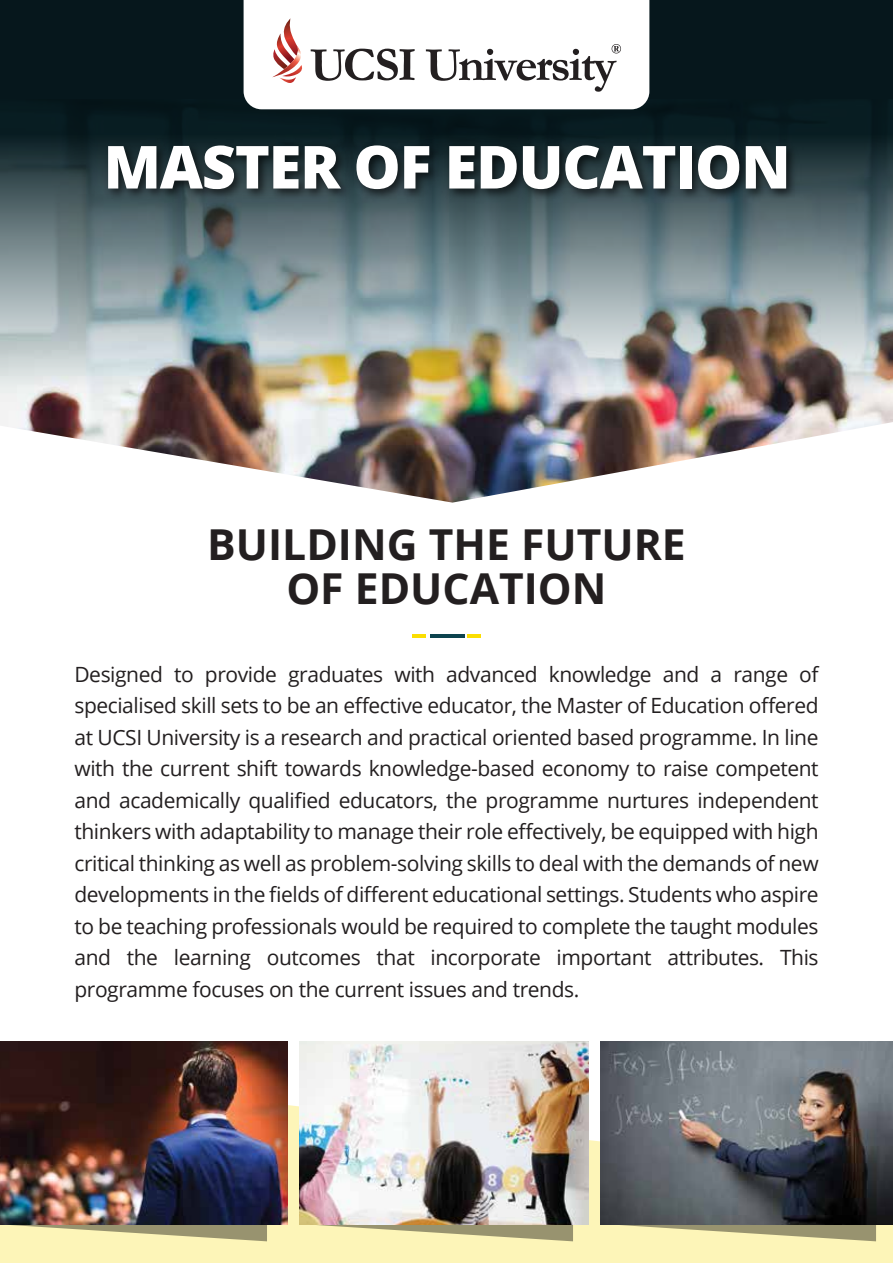
<style>
.page{position:relative;width:893px;height:1263px;background:#fff}
.page>*{position:absolute;margin:0;border:0;box-sizing:border-box;transform-origin:0 0}
.t1{font:800 59.4px "Open Sans";letter-spacing:-.02em;color:#fff}
.t2{font:700 42.6px/44.1px "Open Sans";color:#231f20;text-align:center}
.t3{font:21px/31.5px "Open Sans";letter-spacing:-.02em;color:#231f20;text-align:justify}
</style>
<div class="page">
<img style="left:0;top:0;width:893px;height:503px">
<svg style="left:0;top:1069px;width:893px;height:194px;background:#f8eeb5"></svg>
<img style="left:96px;top:130px;width:709px;height:91px">
<svg style="left:0;top:1224px;width:267px;height:17px;background:#c2bc8e"></svg>
<svg style="left:304px;top:1224px;width:269px;height:17px;background:#cbc394"></svg>
<svg style="left:607px;top:1224px;width:269px;height:17px;background:#c3bd8f"></svg>
<img style="left:0;top:1042px;width:287px;height:182px">
<img style="left:299px;top:1042px;width:290px;height:182px">
<img style="left:601px;top:1042px;width:292px;height:182px">
<hr style="left:467px;top:634px;width:14px;height:4px;background:#fbde01">
<hr style="left:412px;top:634px;width:14px;height:4px;background:#fbde01">
<hr style="left:430px;top:634px;width:35px;height:4px;background:#0d434e">
<svg style="left:244px;top:0;width:405px;height:109px"></svg>
<h1 class="t1" style="left:104px;top:122px;width:689px">MASTER OF EDUCATION</h1>
<h2 class="t2" style="left:207px;top:521px;width:480px">BUILDING THE FUTURE<br>OF EDUCATION</h2>
<p class="t3" style="left:74px;top:658px;width:746px">Designed to provide graduates with advanced knowledge and a range of specialised skill sets to be an effective educator, the Master of Education offered at UCSI University is a research and practical oriented based programme. In line with the current shift towards knowledge-based economy to raise competent and academically qualified educators, the programme nurtures independent thinkers with adaptability to manage their role effectively, be equipped with high critical thinking as well as problem-solving skills to deal with the demands of new developments in the fields of different educational settings. Students who aspire to be teaching professionals would be required to complete the taught modules and the learning outcomes that incorporate important attributes. This programme focuses on the current issues and trends.</p>
</div>
